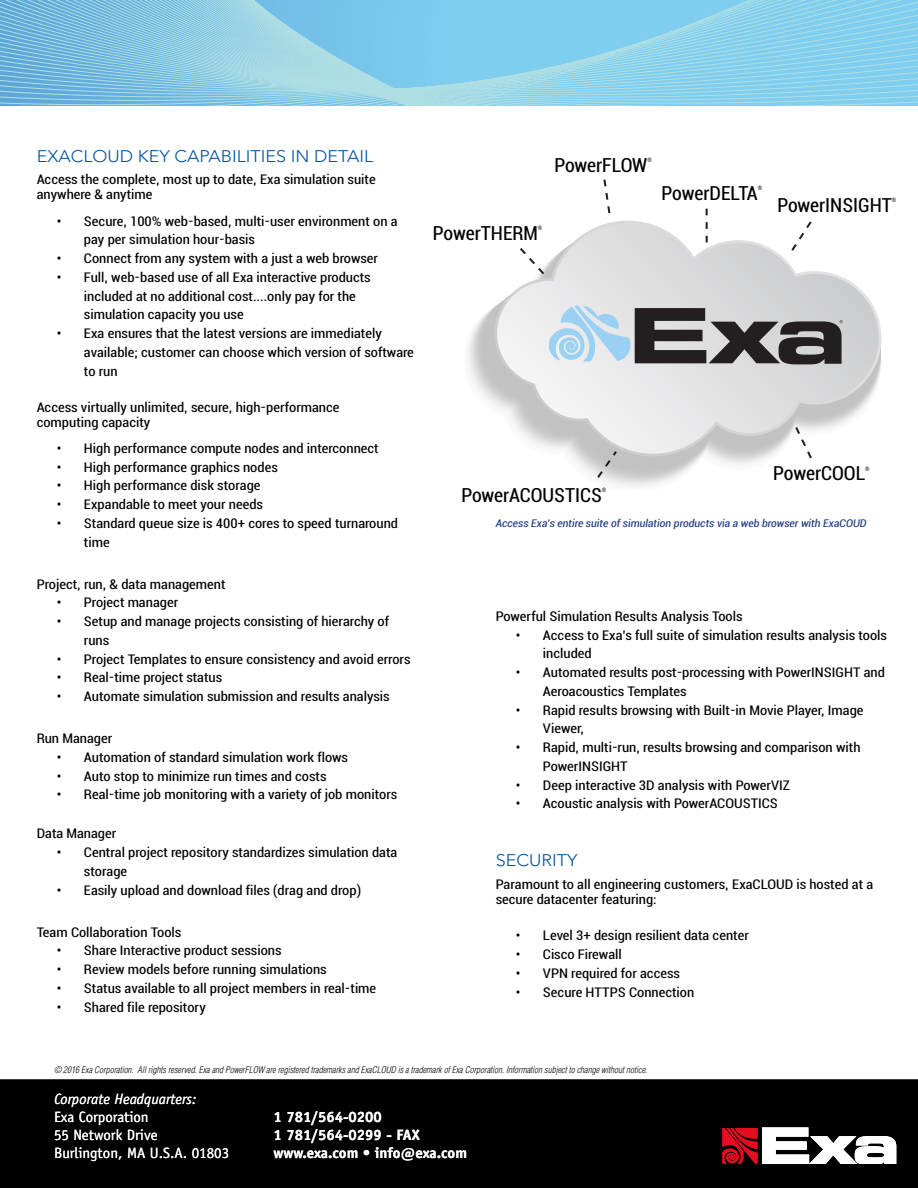
<style>
.page{position:relative;width:918px;height:1188px;background:#fff}
.page>*{position:absolute;margin:0;border:0;box-sizing:border-box;transform-origin:0 0}
.t1{font:condensed 20.25px "Roboto";color:#010101}
.t2{font:300 16.8px "Avenir";color:#00539f;scale:1.08 1}
.t3{font:700 15px/18px "Officina Sans";color:#fff}
.t4{font:15px/18px "Officina Sans";color:#fff}
.t5{font:italic 15px "Officina Sans";color:#fff}
.t6{font:condensed 13.95px/18.8px "Roboto";color:#000;scale:1.08 1}
.t7{font:italic condensed 11.1px "Roboto";color:#1d3983;scale:1.08 1}
.t8{font:italic 300 condensed 9px "Helvetica";color:#000}
.t9{font:condensed 6.3px "Roboto";color:#010101}
</style>
<div class="page">
<div style="left:0;top:1079px;width:918px;height:109px;background:#000"></div>
<svg style="left:0;top:0;width:918px;height:106px;background:#88cce8"></svg>
<svg style="left:722px;top:1127px;width:174px;height:37px"></svg>
<svg style="left:494px;top:221px;width:388px;height:235px"></svg>
<svg style="left:520px;top:248px;width:24px;height:26px"></svg>
<svg style="left:603px;top:179px;width:7px;height:34px"></svg>
<svg style="left:791px;top:221px;width:21px;height:30px"></svg>
<svg style="left:597px;top:451px;width:20px;height:27px"></svg>
<svg style="left:795px;top:427px;width:17px;height:31px"></svg>
<svg style="left:706px;top:209px;width:2px;height:6px"></svg>
<svg style="left:706px;top:222px;width:2px;height:7px"></svg>
<svg style="left:706px;top:236px;width:2px;height:6px"></svg>
<svg style="left:549px;top:305px;width:294px;height:60px;background:#8c9297"></svg>
<p class="t2" style="left:37px;top:146px;width:313px">EXACLOUD KEY CAPABILITIES IN DETAIL</p>
<p class="t6" style="left:37px;top:172px;width:315px;line-height:15px">Access the complete, most up to date, Exa simulation suite anywhere &amp; anytime</p>
<p class="t6" style="left:84px;top:211px;width:292px;text-indent:-27px">• Secure, 100% web-based, multi-user environment on a pay per simulation hour-basis</p>
<p class="t6" style="left:57px;top:248px;width:299px">• Connect from any system with a just a web browser</p>
<p class="t6" style="left:84px;top:267px;width:267px;text-indent:-27px">• Full, web-based use of all Exa interactive products included at no additional cost....only pay for the simulation capacity you use</p>
<p class="t6" style="left:84px;top:323px;width:307px;text-indent:-27px">• Exa ensures that the latest versions are immediately available; customer can choose which version of software to run</p>
<p class="t6" style="left:37px;top:399px;width:282px;line-height:15px">Access virtually unlimited, secure, high-performance computing capacity</p>
<p class="t6" style="left:57px;top:438px;width:299px">• High performance compute nodes and interconnect</p>
<p class="t6" style="left:57px;top:457px;width:206px">• High performance graphics nodes</p>
<p class="t6" style="left:57px;top:476px;width:190px">• High performance disk storage</p>
<p class="t6" style="left:57px;top:494px;width:192px">• Expandable to meet your needs</p>
<p class="t6" style="left:84px;top:513px;width:292px;text-indent:-27px">• Standard queue size is 400+ cores to speed turnaround time</p>
<p class="t6" style="left:37px;top:574px;width:176px">Project, run, &amp; data management</p>
<p class="t6" style="left:57px;top:593px;width:114px">• Project manager</p>
<p class="t6" style="left:84px;top:611px;width:284px;text-indent:-27px">• Setup and manage projects consisting of hierarchy of runs</p>
<p class="t6" style="left:57px;top:649px;width:329px">• Project Templates to ensure consistency and avoid errors</p>
<p class="t6" style="left:57px;top:668px;width:155px">• Real-time project status</p>
<p class="t6" style="left:57px;top:686px;width:310px">• Automate simulation submission and results analysis</p>
<p class="t6" style="left:37px;top:728px;width:71px">Run Manager</p>
<p class="t6" style="left:57px;top:747px;width:271px">• Automation of standard simulation work flows</p>
<p class="t6" style="left:57px;top:766px;width:251px">• Auto stop to minimize run times and costs</p>
<p class="t6" style="left:57px;top:785px;width:317px">• Real-time job monitoring with a variety of job monitors</p>
<p class="t6" style="left:37px;top:824px;width:75px">Data Manager</p>
<p class="t6" style="left:84px;top:842px;width:292px;text-indent:-27px">• Central project repository standardizes simulation data storage</p>
<p class="t6" style="left:57px;top:880px;width:283px">• Easily upload and download files (drag and drop)</p>
<p class="t6" style="left:37px;top:922px;width:135px">Team Collaboration Tools</p>
<p class="t6" style="left:57px;top:941px;width:209px">• Share Interactive product sessions</p>
<p class="t6" style="left:57px;top:959px;width:251px">• Review models before running simulations</p>
<p class="t6" style="left:57px;top:978px;width:297px">• Status available to all project members in real-time</p>
<p class="t6" style="left:57px;top:997px;width:139px">• Shared file repository</p>
<h1 class="t1" style="left:433px;top:220px;width:107px">PowerTHERM</h1>
<p class="t9" style="left:538px;top:224px;width:6px">®</p>
<h1 class="t1" style="left:554px;top:151px;width:95px">PowerFLOW</h1>
<p class="t9" style="left:647px;top:155px;width:6px">®</p>
<h1 class="t1" style="left:662px;top:179px;width:98px">PowerDELTA</h1>
<p class="t9" style="left:758px;top:184px;width:6px">®</p>
<h1 class="t1" style="left:777px;top:191px;width:116px">PowerINSIGHT</h1>
<p class="t9" style="left:892px;top:196px;width:6px">®</p>
<h1 class="t1" style="left:461px;top:482px;width:142px">PowerACOUSTICS</h1>
<p class="t9" style="left:602px;top:486px;width:6px">®</p>
<h1 class="t1" style="left:773px;top:460px;width:93px">PowerCOOL</h1>
<p class="t9" style="left:865px;top:464px;width:6px">®</p>
<p class="t7" style="left:496px;top:516px;width:345px">Access Exa’s entire suite of simulation products via a web browser with ExaCOUD</p>
<p class="t6" style="left:496px;top:606px;width:230px">Powerful Simulation Results Analysis Tools</p>
<p class="t6" style="left:543px;top:625px;width:320px;text-indent:-27px">• Access to Exa’s full suite of simulation results analysis tools included</p>
<p class="t6" style="left:543px;top:663px;width:318px;text-indent:-27px">• Automated results post-processing with PowerINSIGHT and<br>Aeroacoustics Templates</p>
<p class="t6" style="left:543px;top:700px;width:298px;text-indent:-27px">• Rapid results browsing with Built-in Movie Player, Image<br>Viewer,</p>
<p class="t6" style="left:543px;top:738px;width:296px;text-indent:-27px">• Rapid, multi-run, results browsing and comparison with<br>PowerINSIGHT</p>
<p class="t6" style="left:516px;top:775px;width:255px">• Deep interactive 3D analysis with PowerVIZ</p>
<p class="t6" style="left:516px;top:794px;width:244px">• Acoustic analysis with PowerACOUSTICS</p>
<p class="t2" style="left:496px;top:850px;width:77px">SECURITY</p>
<p class="t6" style="left:496px;top:876px;width:351px;line-height:15px">Paramount to all engineering customers, ExaCLOUD is hosted at a secure datacenter featuring:</p>
<p class="t6" style="left:516px;top:926px;width:217px">• Level 3+ design resilient data center</p>
<p class="t6" style="left:516px;top:944px;width:100px">• Cisco Firewall</p>
<p class="t6" style="left:516px;top:963px;width:153px">• VPN required for access</p>
<p class="t6" style="left:516px;top:982px;width:167px">• Secure HTTPS Connection</p>
<p class="t8" style="left:54px;top:1065px;width:595px">© 2016 Exa Corporation. All rights reserved. Exa and PowerFLOW are registered trademarks and ExaCLOUD is a trademark of Exa Corporation. Information subject to change without notice.</p>
<p class="t5" style="left:54px;top:1091px;width:144px">Corporate Headquarters:</p>
<p class="t4" style="left:54px;top:1108px;width:177px">Exa Corporation<br>55 Network Drive<br>Burlington, MA U.S.A. 01803</p>
<p class="t3" style="left:274px;top:1108px;width:195px">1 781/564-0200<br>1 781/564-0299 - FAX www.exa.com • info@exa.com</p>
</div>
